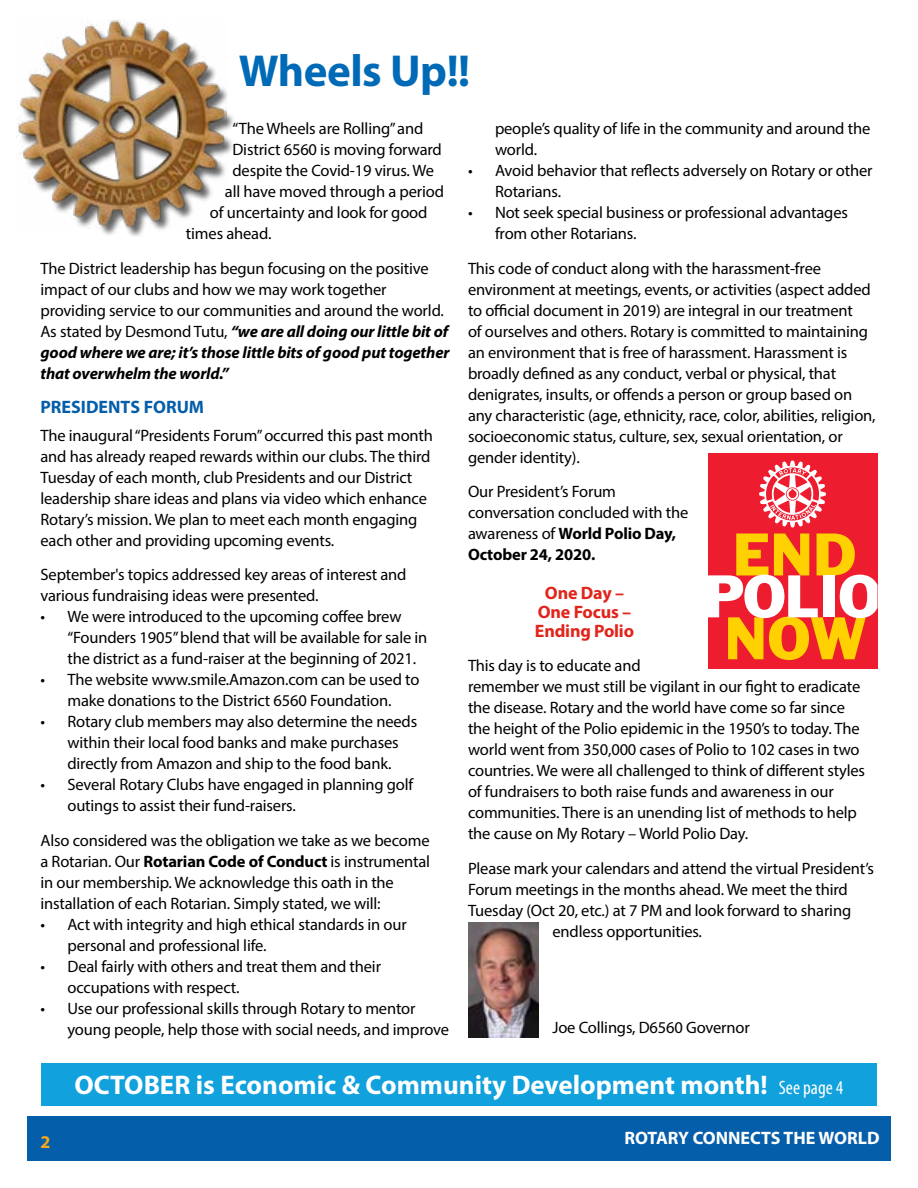
<style>
.page{position:relative;width:918px;height:1188px;background:#fff}
.page>*{position:absolute;margin:0;border:0;box-sizing:border-box;transform-origin:0 0}
.t1{font:700 45px "Myriad Pro";letter-spacing:-.01em;color:#006ab6}
.t2{font:700 27px "Myriad Pro";color:#fff}
.t3{font:700 18px/18.8px "Myriad Pro";letter-spacing:-.01em;color:#e1251b;text-align:center}
.t4{font:700 18px "Myriad Pro";color:#fff}
.t5{font:700 18px "Myriad Pro";color:#055eaa}
.t6{font:700 18px "Myriad Pro";color:#f6a81c}
.t7{font:16.5px/21px "Myriad Pro";letter-spacing:-.01em;color:#000}
.s1{font-weight:700;font-style:italic}
.s2{font-weight:700}
.s3{font-weight:400;font-stretch:condensed;font-size:19.5px}
</style>
<div class="page">
<div style="left:27px;top:1117px;width:864px;height:44px;background:#055eaa"></div>
<img style="left:468px;top:923px;width:71px;height:114px">
<div style="left:21px;top:23px;width:214px;height:214px;background:#000;opacity:.6"></div>
<img style="left:16px;top:20px;width:210px;height:209px">
<div style="left:41px;top:1063px;width:836px;height:43px;background:#11a1dc"></div>
<div style="left:708px;top:454px;width:169px;height:215px;background:#ed1c2f"></div>
<svg style="left:759px;top:461px;width:67px;height:66px"></svg>
<svg style="left:708px;top:534px;width:170px;height:126px"></svg>
<h1 class="t1" style="left:239px;top:42px;width:233px">Wheels Up!!</h1>
<p class="t7" style="left:232px;top:118px;width:192px">“The Wheels are Rolling” and</p>
<p class="t7" style="left:232px;top:139px;width:211px">District 6560 is moving forward</p>
<p class="t7" style="left:232px;top:160px;width:203px">despite the Covid-19 virus. We</p>
<p class="t7" style="left:225px;top:181px;width:221px">all have moved through a period</p>
<p class="t7" style="left:210px;top:202px;width:219px">of uncertainty and look for good</p>
<p class="t7" style="left:186px;top:223px;width:87px">times ahead.</p>
<p class="t7" style="left:40px;top:257px;width:411px">The District leadership has begun focusing on the positive impact of our clubs and how we may work together providing service to our communities and around the world.<br>As stated by Desmond Tutu, <span class="s1">“we are all doing our little bit of good where we are; it’s those little bits of good put together that overwhelm the world.”</span></p>
<p class="t5" style="left:40px;top:395px;width:165px">PRESIDENTS FORUM</p>
<p class="t7" style="left:40px;top:425px;width:394px">The inaugural “Presidents Forum” occurred this past month and has already reaped rewards within our clubs. The third Tuesday of each month, club Presidents and our District leadership share ideas and plans via video which enhance Rotary’s mission. We plan to meet each month engaging each other and providing upcoming events.</p>
<p class="t7" style="left:40px;top:564px;width:368px">September's topics addressed key areas of interest and various fundraising ideas were presented.</p>
<p class="t7" style="left:67px;top:606px;width:361px;text-indent:-27px">• We were introduced to the upcoming coffee brew “Founders 1905” blend that will be available for sale in the district as a fund-raiser at the beginning of 2021.</p>
<p class="t7" style="left:40px;top:669px;width:380px;text-align:center">• The website www.smile.Amazon.com can be used to make donations to the District 6560 Foundation.</p>
<p class="t7" style="left:40px;top:711px;width:378px;text-align:center">• Rotary club members may also determine the needs within their local food banks and make purchases directly from Amazon and ship to the food bank.</p>
<p class="t7" style="left:67px;top:774px;width:347px;text-indent:-27px">• Several Rotary Clubs have engaged in planning golf outings to assist their fund-raisers.</p>
<p class="t7" style="left:40px;top:830px;width:391px">Also considered was the obligation we take as we become a Rotarian. Our <span class="s2">Rotarian Code of Conduct</span> is instrumental in our membership. We acknowledge this oath in the installation of each Rotarian. Simply stated, we will:</p>
<p class="t7" style="left:67px;top:914px;width:341px;text-indent:-27px">• Act with integrity and high ethical standards in our personal and professional life.</p>
<p class="t7" style="left:67px;top:956px;width:315px;text-indent:-27px">• Deal fairly with others and treat them and their occupations with respect.</p>
<p class="t7" style="left:67px;top:998px;width:383px;text-indent:-27px">• Use our professional skills through Rotary to mentor young people, help those with social needs, and improve</p>
<p class="t7" style="left:495px;top:118px;width:377px">people’s quality of life in the community and around the world.</p>
<p class="t7" style="left:495px;top:160px;width:379px;text-indent:-27px">• Avoid behavior that reflects adversely on Rotary or other<br>Rotarians.</p>
<p class="t7" style="left:495px;top:202px;width:355px;text-indent:-27px">• Not seek special business or professional advantages from other Rotarians.</p>
<p class="t7" style="left:468px;top:257px;width:409px">This code of conduct along with the harassment-free environment at meetings, events, or activities (aspect added to official document in 2019) are integral in our treatment<br>of ourselves and others. Rotary is committed to maintaining an environment that is free of harassment. Harassment is broadly defined as any conduct, verbal or physical, that denigrates, insults, or offends a person or group based on any characteristic (age, ethnicity, race, color, abilities, religion, socioeconomic status, culture, sex, sexual orientation, or gender identity).</p>
<p class="t7" style="left:468px;top:481px;width:222px">Our President’s Forum conversation concluded with the awareness of <span class="s2">World Polio Day,<br>October 24, 2020.</span></p>
<p class="t3" style="left:535px;top:583px;width:101px">One Day –<br>One Focus –<br>Ending Polio</p>
<p class="t7" style="left:468px;top:655px;width:399px">This day is to educate and<br>remember we must still be vigilant in our fight to eradicate the disease. Rotary and the world have come so far since the height of the Polio epidemic in the 1950’s to today. The world went from 350,000 cases of Polio to 102 cases in two countries. We were all challenged to think of different styles of fundraisers to both raise funds and awareness in our communities. There is an unending list of methods to help the cause on My Rotary – World Polio Day.</p>
<p class="t7" style="left:468px;top:857px;width:407px">Please mark your calendars and attend the virtual President’s</p>
<p class="t7" style="left:468px;top:878px;width:381px">Forum meetings in the months ahead. We meet the third</p>
<p class="t7" style="left:468px;top:899px;width:385px">Tuesday (Oct 20, etc.) at 7 PM and look forward to sharing</p>
<p class="t7" style="left:552px;top:920px;width:151px">endless opportunities.</p>
<p class="t7" style="left:552px;top:1016px;width:199px">Joe Collings, D6560 Governor</p>
<h2 class="t2" style="left:75px;top:1068px;width:770px">OCTOBER is Economic &amp; Community Development month! <span class="s3">See page 4</span></h2>
<p class="t6" style="left:41px;top:1130px;width:11px">2</p>
<p class="t4" style="left:625px;top:1126px;width:257px">ROTARY CONNECTS THE WORLD</p>
</div>
